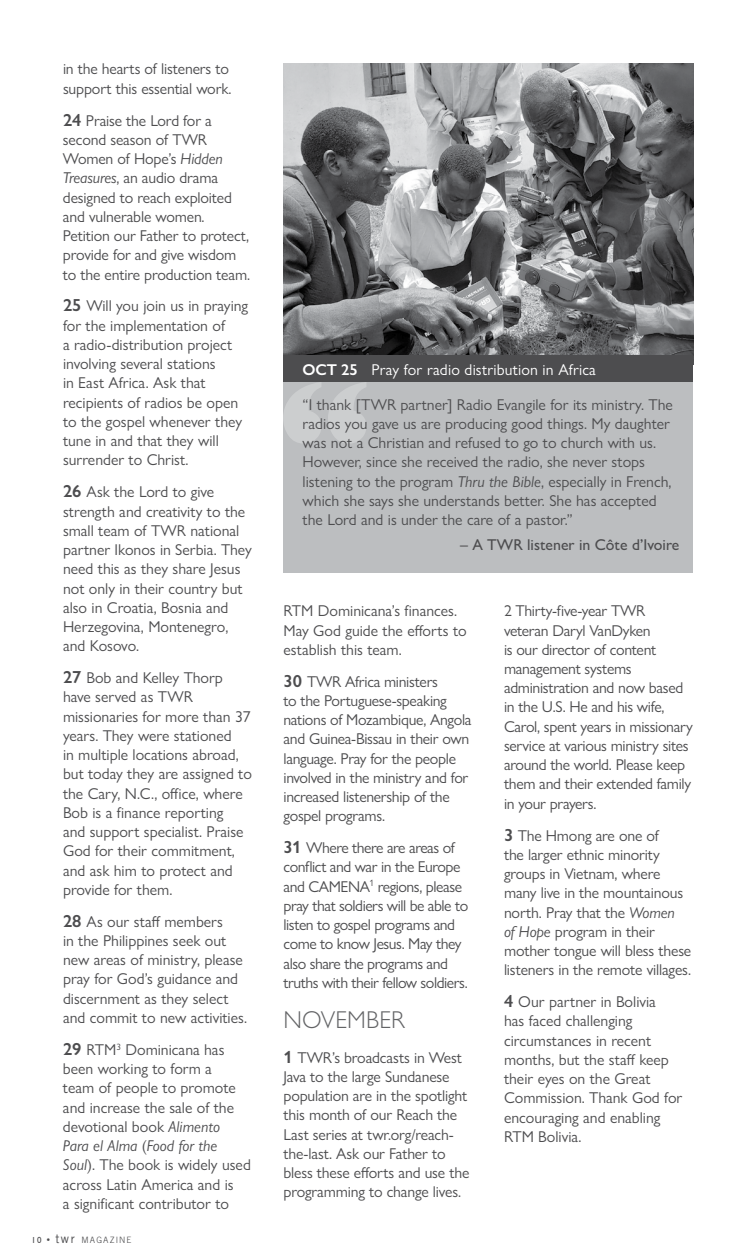
<style>
.page{position:relative;width:756px;height:1260px;background:#fff}
.page>*{position:absolute;margin:0;border:0;box-sizing:border-box;transform-origin:0 0}
.t1{font:300 24.5px "Gill Sans Nova";color:#636466}
.t2{font:15.75px/19.2px "Gill Sans Nova";color:#4d4d4f}
.t3{font:15.75px/19.2px "Gill Sans Nova";letter-spacing:-.02em;color:#4d4d4f}
.t4{font:15.75px/19.2px "Gill Sans Nova";letter-spacing:-.03em;color:#4d4d4f}
.t5{font:500 15.75px "Gill Sans Nova";color:#4d4d4f}
.t6{font:300 8.75px "Trade Gothic LT Std";letter-spacing:.125em;color:#4d4d4f}
.s1{font-weight:600;font-size:17.5px}
.s2{font-style:italic}
.s3{font-family:"Humanist 521 BT";font-weight:400}
.s4{font-weight:400;font-size:12.25px}
.s5{font-weight:600;color:#fff}
.s6{color:#fff}
</style>
<div class="page">
<div style="left:284px;top:370px;width:409px;height:203px;background:#bcbec0"></div>
<svg style="left:283px;top:382px;width:83px;height:62px"></svg>
<img style="left:284px;top:63px;width:409px;height:293px">
<div style="left:284px;top:356px;width:409px;height:26px;background:#4d4d4f"></div>
<p class="t2" style="left:63px;top:59px;width:170px">in the hearts of listeners to support this essential work.</p>
<p class="t2" style="left:63px;top:110px;width:189px"><span class="s1">24</span> Praise the Lord for a second season of TWR<br>Women of Hope’s <span class="s2">Hidden<br>Treasures</span>, an audio drama designed to reach exploited and vulnerable women.<br>Petition our Father to protect, provide for and give wisdom to the entire production team.</p>
<p class="t2" style="left:63px;top:296px;width:187px"><span class="s1">25</span> Will you join us in praying for the implementation of<br>a radio-distribution project involving several stations<br>in East Africa. Ask that recipients of radios be open to the gospel whenever they tune in and that they will surrender to Christ.</p>
<p class="t2" style="left:63px;top:482px;width:191px"><span class="s1">26</span> Ask the Lord to give strength and creativity to the small team of TWR national partner Ikonos in Serbia. They need this as they share Jesus not only in their country but also in Croatia, Bosnia and<br>Herzegovina, Montenegro, and Kosovo.</p>
<p class="t2" style="left:63px;top:668px;width:191px"><span class="s1">27</span> Bob and Kelley Thorp have served as TWR missionaries for more than 37 years. They were stationed<br>in multiple locations abroad, but today they are assigned to the Cary, N.C., office, where<br>Bob is a finance reporting<br>and support specialist. Praise<br>God for their commitment, and ask him to protect and provide for them.</p>
<p class="t2" style="left:63px;top:912px;width:186px"><span class="s1">28</span> As our staff members<br>in the Philippines seek out new areas of ministry, please pray for God’s guidance and discernment as they select and commit to new activities.</p>
<p class="t2" style="left:63px;top:1040px;width:189px"><span class="s1">29</span> RTM<sup>3</sup> Dominicana has been working to form a<br>team of people to promote and increase the sale of the devotional book <span class="s2">Alimento<br>Para el Alma</span> (<span class="s2">Food for the<br>Soul</span>). The book is widely used across Latin America and is<br>a significant contributor to</p>
<p class="t6" style="left:32px;top:1234px;width:102px"><span class="s3">10 •</span> <span class="s4">twr</span> MAGAZINE</p>
<p class="t2" style="left:303px;top:352px;width:372px;line-height:34.5px"><span class="s5">OCT 25</span> <span class="s6">Pray for radio distribution in Africa<br></span>“I thank [TWR partner] Radio Evangile for its ministry. The</p>
<p class="t2" style="left:303px;top:414px;width:370px">radios you gave us are producing good things. My daughter was not a Christian and refused to go to church with us.<br>However, since she received the radio, she never stops listening to the program <span class="s2">Thru the Bible</span>, especially in French, which she says she understands better. She has accepted the Lord and is under the care of a pastor.”</p>
<p class="t5" style="left:460px;top:535px;width:221px">– A TWR listener in Côte d’Ivoire</p>
<p class="t2" style="left:283px;top:601px;width:185px">RTM Dominicana’s finances.<br>May God guide the efforts to establish this team.</p>
<p class="t3" style="left:284px;top:672px;width:190px"><span class="s1">30</span> TWR Africa ministers<br>to the Portuguese-speaking nations of Mozambique, Angola and Guinea-Bissau in their own language. Pray for the people involved in the ministry and for increased listenership of the gospel programs.</p>
<p class="t4" style="left:283px;top:838px;width:186px"><span class="s1">31</span> Where there are areas of conflict and war in the Europe and CAMENA<sup>1</sup> regions, please pray that soldiers will be able to listen to gospel programs and come to know Jesus. May they also share the programs and truths with their fellow soldiers.</p>
<h1 class="t1" style="left:284px;top:1004px;width:123px">NOVEMBER</h1>
<p class="t2" style="left:284px;top:1048px;width:187px"><span class="s1">1</span> TWR’s broadcasts in West<br>Java to the large Sundanese population are in the spotlight this month of our Reach the<br>Last series at twr.org/reach&shy;the-last. Ask our Father to bless these efforts and use the programming to change lives.</p>
<p class="t3" style="left:504px;top:601px;width:190px">2 Thirty-five-year TWR veteran Daryl VanDyken<br>is our director of content management systems administration and now based in the U.S. He and his wife,<br>Carol, spent years in missionary service at various ministry sites around the world. Please keep them and their extended family in your prayers.</p>
<p class="t2" style="left:504px;top:826px;width:189px"><span class="s1">3</span> The Hmong are one of<br>the larger ethnic minority groups in Vietnam, where many live in the mountainous north. Pray that the <span class="s2">Women<br>of Hope</span> program in their mother tongue will bless these listeners in the remote villages.</p>
<p class="t2" style="left:504px;top:992px;width:180px"><span class="s1">4</span> Our partner in Bolivia<br>has faced challenging circumstances in recent months, but the staff keep their eyes on the Great<br>Commission. Thank God for encouraging and enabling<br>RTM Bolivia.</p>
</div>
